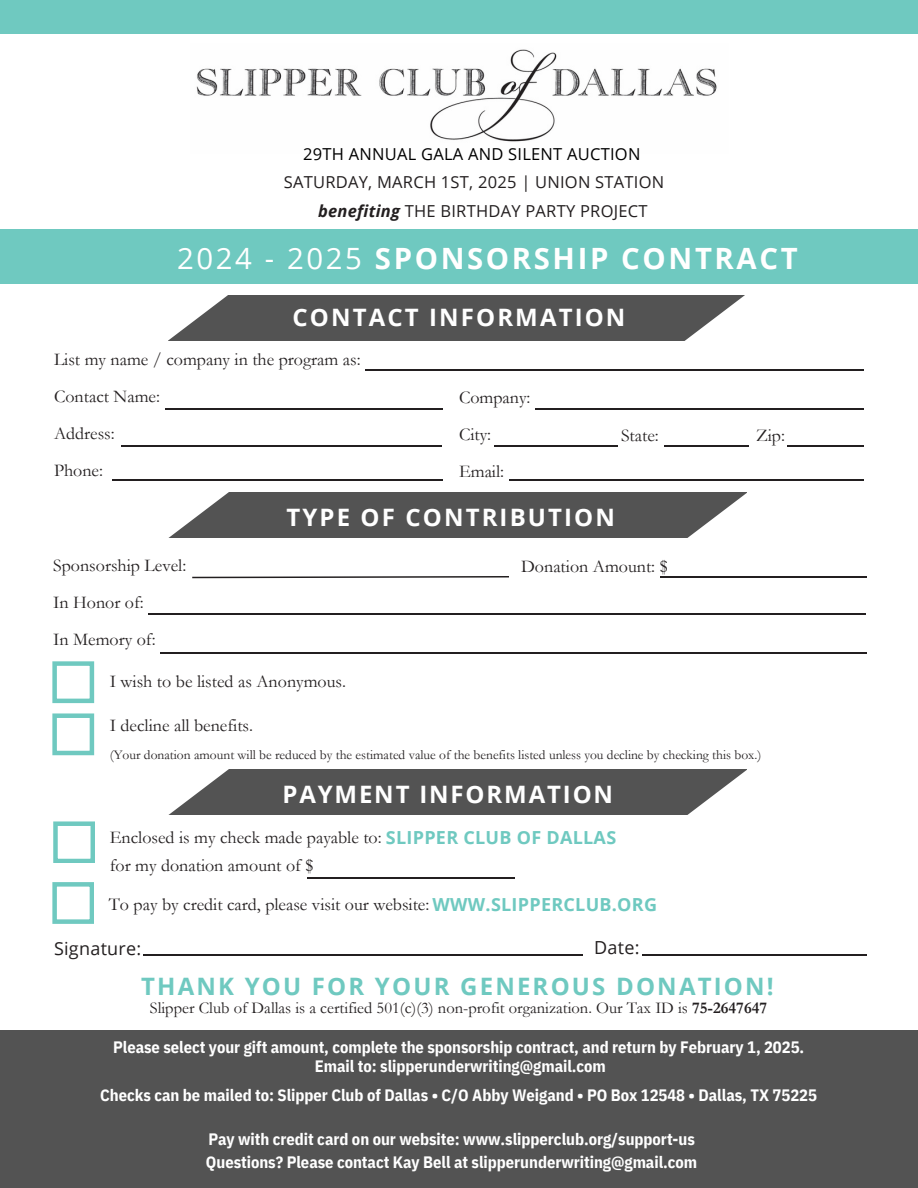
<style>
.page{position:relative;width:918px;height:1188px;background:#fff}
.page>*{position:absolute;margin:0;border:0;box-sizing:border-box;transform-origin:0 0}
.t1{font:700 29.4px "Open Sans";letter-spacing:.09em;color:#fff}
.t2{font:700 24px "Open Sans";letter-spacing:.09em;color:#fff}
.t3{font:700 24px "Open Sans";letter-spacing:.09em;color:#6fc9c0}
.t4{font:18px/37.2px "Garamond";color:#231f20}
.t5{font:18px "Open Sans";letter-spacing:.015em;color:#231f20}
.t6{font:700 16.5px/19.2px "IBM Plex Sans Cond";color:#fff;text-align:center}
.t7{font:16.5px/28.2px "Open Sans";letter-spacing:.015em;color:#231f20;text-align:center}
.t8{font:16.5px "Garamond";color:#231f20}
.t9{font:13.5px "Garamond";color:#231f20}
.s1{color:#000}
.s2{font-weight:700;font-style:italic}
.s3{font-weight:400}
.s4{font-family:"Open Sans";font-weight:700;color:#6fc9c0}
.s5{font-weight:700}
</style>
<div class="page">
<svg style="left:52px;top:661px;width:42px;height:42px"></svg>
<svg style="left:52px;top:713px;width:42px;height:42px"></svg>
<svg style="left:52px;top:882px;width:42px;height:42px"></svg>
<svg style="left:53px;top:821px;width:42px;height:42px"></svg>
<hr style="left:122px;top:445px;width:320px;height:2px;background:#231f20">
<hr style="left:165px;top:408px;width:277px;height:2px;background:#231f20">
<svg style="left:192px;top:576px;width:317px;height:2px"></svg>
<hr style="left:307px;top:878px;width:207px;height:1px;background:#231f20">
<hr style="left:143px;top:955px;width:439px;height:1px;background:#231f20">
<hr style="left:494px;top:445px;width:124px;height:2px;background:#231f20">
<div style="left:169px;top:770px;width:577px;height:45px;background:#535353"></div>
<svg style="left:168px;top:769px;width:61px;height:46px"></svg>
<svg style="left:658px;top:769px;width:89px;height:46px"></svg>
<hr style="left:664px;top:446px;width:84px;height:1px;background:#231f20">
<div style="left:0;top:1031px;width:918px;height:157px;background:#535353"></div>
<hr style="left:148px;top:613px;width:718px;height:2px;background:#231f20">
<hr style="left:160px;top:652px;width:706px;height:2px;background:#231f20">
<hr style="left:535px;top:408px;width:329px;height:2px;background:#231f20">
<hr style="left:642px;top:955px;width:224px;height:1px;background:#231f20">
<div style="left:0;top:230px;width:918px;height:54px;background:#6fc9c0"></div>
<div style="left:169px;top:295px;width:577px;height:45px;background:#535353"></div>
<svg style="left:168px;top:295px;width:61px;height:46px"></svg>
<svg style="left:658px;top:295px;width:88px;height:46px"></svg>
<hr style="left:366px;top:369px;width:498px;height:2px;background:#231f20">
<hr style="left:112px;top:479px;width:331px;height:2px;background:#231f20">
<hr style="left:510px;top:479px;width:354px;height:2px;background:#231f20">
<div style="left:169px;top:493px;width:577px;height:45px;background:#535353"></div>
<svg style="left:168px;top:492px;width:61px;height:46px"></svg>
<svg style="left:658px;top:492px;width:89px;height:46px"></svg>
<hr style="left:660px;top:576px;width:206px;height:1px;background:#231f20">
<hr style="left:787px;top:445px;width:77px;height:2px;background:#231f20">
<div style="left:0;top:0;width:918px;height:34px;background:#6fc9c0"></div>
<img style="left:196px;top:49px;width:521px;height:93px">
<h6 class="t7" style="left:284px;top:140px;width:382px"><span class="s1">29TH ANNUAL GALA AND SILENT AUCTION<br></span>SATURDAY, MARCH 1ST, 2025 | UNION STATION</h6>
<h6 class="t7" style="left:318px;top:196px;width:331px"><span class="s2">benefiting</span> THE BIRTHDAY PARTY PROJECT</h6>
<h2 class="t1" style="left:177px;top:237px;width:622px"><span class="s3">2024 - 2025</span> SPONSORSHIP CONTRACT</h2>
<h6 class="t2" style="left:293px;top:300px;width:334px">CONTACT INFORMATION</h6>
<p class="t4" style="left:54px;top:341px;width:308px">List my name / company in the program as:<br>Contact Name:<br>Address:<br>Phone:</p>
<p class="t4" style="left:459px;top:379px;width:73px">Company:<br>City:<br>Email:</p>
<h2 class="t4" style="left:621px;top:417px;width:39px">State:</h2>
<h6 class="t2" style="left:286px;top:500px;width:330px">TYPE OF CONTRIBUTION</h6>
<h3 class="t4" style="left:756px;top:417px;width:31px">Zip:</h3>
<h6 class="t4" style="left:53px;top:547px;width:135px">Sponsorship Level:<br>In Honor of:<br>In Memory of:</h6>
<h6 class="t4" style="left:110px;top:663px;width:238px">I wish to be listed as Anonymous.</h6>
<h2 class="t4" style="left:110px;top:707px;width:145px">I decline all benefits.</h2>
<h6 class="t9" style="left:110px;top:748px;width:653px">(Your donation amount will be reduced by the estimated value of the benefits listed unless you decline by checking this box.)</h6>
<h6 class="t4" style="left:521px;top:548px;width:148px">Donation Amount: $</h6>
<h6 class="t2" style="left:282px;top:777px;width:332px">PAYMENT INFORMATION</h6>
<h4 class="t4" style="left:110px;top:819px;width:508px">Enclosed is my check made payable to: <span class="s4">SLIPPER CLUB OF DALLAS</span></h4>
<h6 class="t4" style="left:110px;top:847px;width:205px">for my donation amount of $</h6>
<h6 class="t4" style="left:109px;top:886px;width:550px">To pay by credit card, please visit our website: <span class="s4">WWW.SLIPPERCLUB.ORG</span></h6>
<h1 class="t5" style="left:594px;top:935px;width:47px">Date:</h1>
<p class="t5" style="left:54px;top:935px;width:89px">Signature:</p>
<p class="t3" style="left:141px;top:970px;width:634px">THANK YOU FOR YOUR GENEROUS DONATION!</p>
<p class="t8" style="left:150px;top:999px;width:619px">Slipper Club of Dallas is a certified 501(c)(3) non-profit organization. Our Tax ID is <span class="s5">75-2647647</span></p>
<h5 class="t6" style="left:113px;top:1037px;width:693px">Please select your gift amount, complete the sponsorship contract, and return by February 1, 2025.<br>Email to: slipperunderwriting@gmail.com</h5>
<h5 class="t6" style="left:100px;top:1086px;width:718px">Checks can be mailed to: Slipper Club of Dallas • C/O Abby Weigand • PO Box 12548 • Dallas, TX 75225</h5>
<h5 class="t6" style="left:206px;top:1127px;width:493px;line-height:23.7px;text-align:left">Pay with credit card on our website: www.slipperclub.org/support-us<br>Questions? Please contact Kay Bell at slipperunderwriting@gmail.com</h5>
</div>
